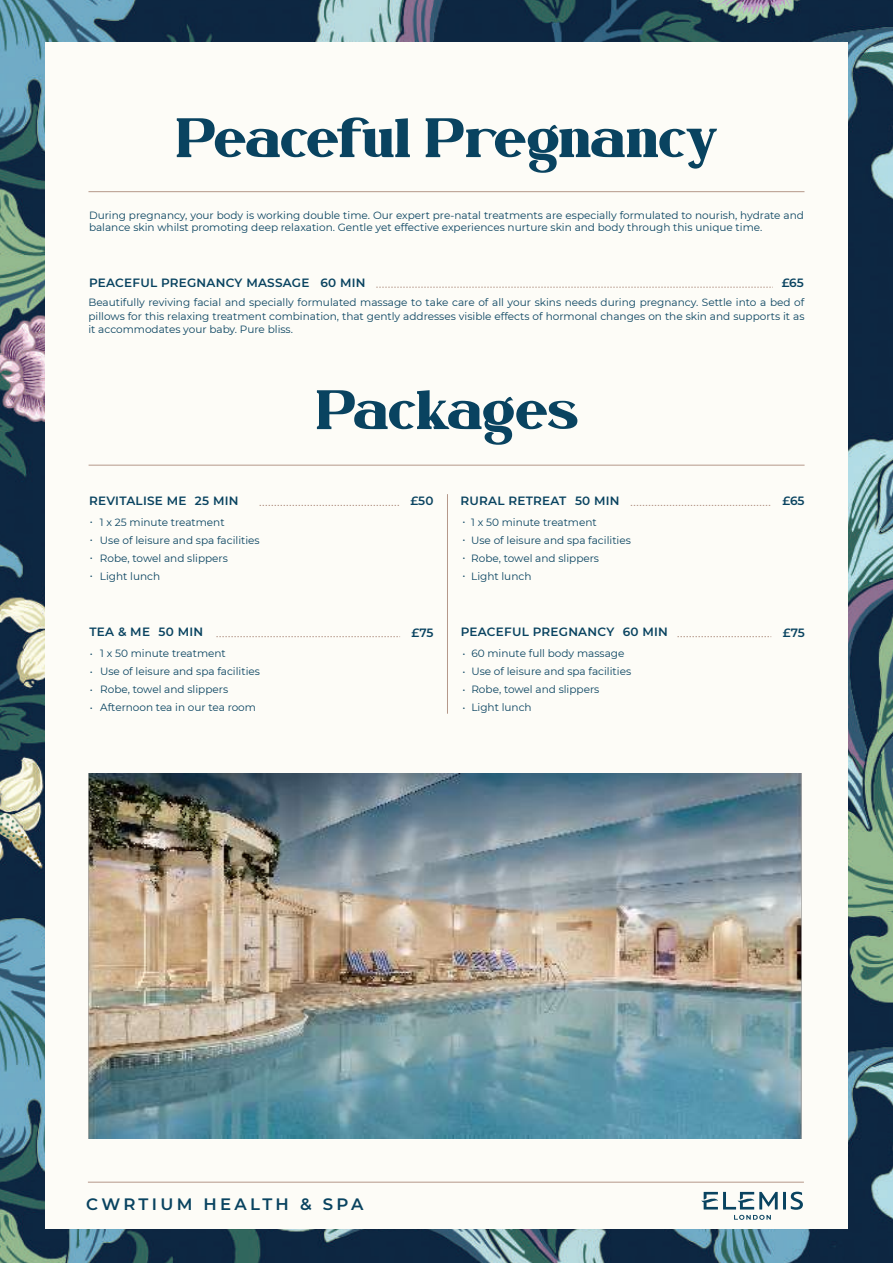
<style>
.page{position:relative;width:893px;height:1263px;background:#fff}
.page>*{position:absolute;margin:0;border:0;box-sizing:border-box;transform-origin:0 0}
.t1{font:700 55.5px "Fogie";letter-spacing:-.015em;color:#094360}
.t2{font:600 16.5px "Montserrat";letter-spacing:.2em;color:#094360}
.t3{font:13.5px/18px "Montserrat";color:#094360;text-align:justify}
.t4{font:600 12px "Montserrat";letter-spacing:.02em;color:#094360}
.t5{font:10.5px/18px "Montserrat";color:#094360}
</style>
<div class="page">
<img style="left:0;top:0;width:893px;height:1263px">
<div style="left:45px;top:42px;width:803px;height:1187px;background:#fdfcf7"></div>
<hr style="left:88px;top:1182px;width:716px;height:1px;background:#b5988a">
<svg style="left:701px;top:1192px;width:102px;height:28px"></svg>
<hr style="left:88px;top:191px;width:716px;height:1px;background:#b5988a">
<svg style="left:376px;top:287px;width:397px;height:1px"></svg>
<img style="left:88px;top:774px;width:714px;height:364px">
<hr style="left:89px;top:465px;width:716px;height:1px;background:#b5988a">
<hr style="left:447px;top:494px;width:1px;height:220px;background:#b5988a">
<svg style="left:260px;top:505px;width:139px;height:1px"></svg>
<svg style="left:631px;top:505px;width:140px;height:1px"></svg>
<svg style="left:216px;top:636px;width:184px;height:1px"></svg>
<svg style="left:677px;top:636px;width:94px;height:1px"></svg>
<h1 class="t1" style="left:176px;top:114px;width:543px">Peaceful Pregnancy</h1>
<p class="t5" style="left:89px;top:209px;width:716px;line-height:12px">During pregnancy, your body is working double time. Our expert pre-natal treatments are especially formulated to nourish, hydrate and balance skin whilst promoting deep relaxation. Gentle yet effective experiences nurture skin and body through this unique time.</p>
<p class="t4" style="left:89px;top:274px;width:278px">PEACEFUL PREGNANCY MASSAGE 60 MIN</p>
<p class="t4" style="left:782px;top:274px;width:23px">£65</p>
<p class="t5" style="left:88px;top:295px;width:717px;line-height:13.5px;text-align:justify">Beautifully reviving facial and specially formulated massage to take care of all your skins needs during pregnancy. Settle into a bed of pillows for this relaxing treatment combination, that gently addresses visible effects of hormonal changes on the skin and supports it as it accommodates your baby. Pure bliss.</p>
<h1 class="t1" style="left:316px;top:386px;width:264px">Packages</h1>
<p class="t4" style="left:89px;top:492px;width:151px">REVITALISE ME 25 MIN</p>
<p class="t4" style="left:411px;top:493px;width:24px">£50</p>
<p class="t3" style="left:89px;top:513px;width:5px">∙ ∙ ∙ ∙</p>
<p class="t5" style="left:100px;top:512px;width:161px">1 x 25 minute treatment<br>Use of leisure and spa facilities<br>Robe, towel and slippers<br>Light lunch</p>
<p class="t4" style="left:90px;top:624px;width:115px">TEA &amp; ME 50 MIN</p>
<p class="t4" style="left:412px;top:624px;width:24px">£75</p>
<p class="t3" style="left:90px;top:644px;width:5px">∙ ∙ ∙ ∙</p>
<p class="t5" style="left:100px;top:644px;width:161px">1 x 50 minute treatment<br>Use of leisure and spa facilities<br>Robe, towel and slippers<br>Afternoon tea in our tea room</p>
<p class="t4" style="left:460px;top:492px;width:161px">RURAL RETREAT 50 MIN</p>
<p class="t4" style="left:783px;top:493px;width:24px">£65</p>
<p class="t5" style="left:471px;top:512px;width:161px">1 x 50 minute treatment<br>Use of leisure and spa facilities<br>Robe, towel and slippers<br>Light lunch</p>
<p class="t3" style="left:462px;top:513px;width:5px">∙ ∙ ∙ ∙</p>
<p class="t4" style="left:461px;top:624px;width:209px">PEACEFUL PREGNANCY 60 MIN</p>
<p class="t4" style="left:783px;top:624px;width:24px">£75</p>
<p class="t5" style="left:471px;top:644px;width:161px">60 minute full body massage<br>Use of leisure and spa facilities<br>Robe, towel and slippers<br>Light lunch</p>
<p class="t3" style="left:462px;top:644px;width:5px">∙ ∙ ∙ ∙</p>
<h2 class="t2" style="left:86px;top:1193px;width:279px">CWRTIUM HEALTH &amp; SPA</h2>
</div>
